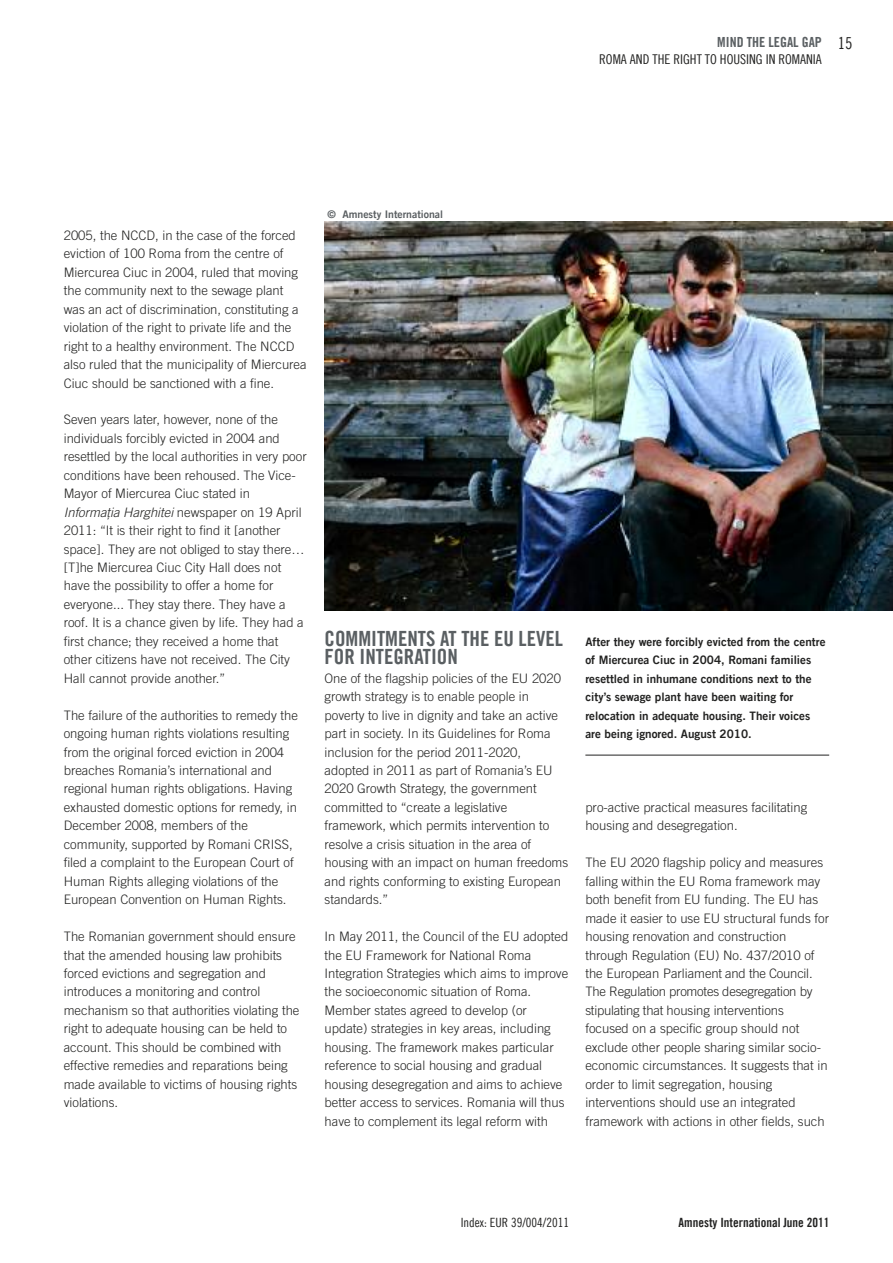
<style>
.page{position:relative;width:893px;height:1263px;background:#fff}
.page>*{position:absolute;margin:0;border:0;box-sizing:border-box;transform-origin:0 0}
.t1{font:21px/18.5px "Amnesty Trade Gothic Bd Cn 20";color:#5a5f62}
.t2{font:16.5px "Amnesty Trade Gothic Cn 18";color:#222221}
.t3{font:13.95px "Amnesty Trade Gothic Bd Cn 20";color:#5a5f62}
.t4{font:13.5px "Amnesty Trade Gothic Cn 18";color:#222221}
.t5{font:300 13.05px/18.5px "Amnesty Trade Gothic";color:#222221}
.t6{font:12.75px "Amnesty Trade Gothic Bd Cn 20";color:#222221}
.t7{font:12.75px "Amnesty Trade Gothic Cn 18";color:#222221}
.t8{font:11.7px/18.5px "Amnesty Trade Gothic Bd 2";color:#222221}
.t9{font:10.5px "Amnesty Trade Gothic Bd 2";color:#5a5f62}
.s1{font-style:italic}
</style>
<div class="page">
<img style="left:325px;top:221px;width:568px;height:389px">
<hr style="left:585px;top:755px;width:244px;height:1px;background:#222221">
<p class="t3" style="left:717px;top:33px;width:106px">MIND THE LEGAL GAP</p>
<p class="t4" style="left:599px;top:50px;width:224px">ROMA AND THE RIGHT TO HOUSING IN ROMANIA</p>
<p class="t2" style="left:838px;top:33px;width:16px">15</p>
<p class="t5" style="left:64px;top:226px;width:244px">2005, the NCCD, in the case of the forced eviction of 100 Roma from the centre of Miercurea Ciuc in 2004, ruled that moving the community next to the sewage plant was an act of discrimination, constituting a violation of the right to private life and the right to a healthy environment. The NCCD also ruled that the municipality of Miercurea Ciuc should be sanctioned with a fine.</p>
<p class="t5" style="left:64px;top:410px;width:244px">Seven years later, however, none of the individuals forcibly evicted in 2004 and resettled by the local authorities in very poor conditions have been rehoused. The Vice-Mayor of Miercurea Ciuc stated in <span class="s1">Informaţia Harghitei</span> newspaper on 19 April 2011: “It is their right to find it [another space]. They are not obliged to stay there… [T]he Miercurea Ciuc City Hall does not have the possibility to offer a home for everyone... They stay there. They have a roof. It is a chance given by life. They had a first chance; they received a home that other citizens have not received. The City Hall cannot provide another.”</p>
<p class="t5" style="left:64px;top:705px;width:236px">The failure of the authorities to remedy the ongoing human rights violations resulting from the original forced eviction in 2004 breaches Romania’s international and regional human rights obligations. Having exhausted domestic options for remedy, in December 2008, members of the community, supported by Romani CRISS, filed a complaint to the European Court of Human Rights alleging violations of the European Convention on Human Rights.</p>
<p class="t5" style="left:64px;top:927px;width:237px">The Romanian government should ensure that the amended housing law prohibits forced evictions and segregation and introduces a monitoring and control mechanism so that authorities violating the right to adequate housing can be held to account. This should be combined with effective remedies and reparations being made available to victims of housing rights violations.</p>
<p class="t9" style="left:328px;top:207px;width:117px">© Amnesty International</p>
<h1 class="t1" style="left:325px;top:629px;width:240px">COMMITMENTS AT THE EU LEVEL<br>FOR INTEGRATION</h1>
<p class="t5" style="left:325px;top:669px;width:245px">One of the flagship policies of the EU 2020 growth strategy is to enable people in poverty to live in dignity and take an active part in society. In its Guidelines for Roma inclusion for the period 2011-2020, adopted in 2011 as part of Romania’s EU 2020 Growth Strategy, the government committed to “create a legislative framework, which permits intervention to resolve a crisis situation in the area of housing with an impact on human freedoms and rights conforming to existing European standards.”</p>
<p class="t5" style="left:325px;top:927px;width:245px">In May 2011, the Council of the EU adopted the EU Framework for National Roma Integration Strategies which aims to improve the socioeconomic situation of Roma.<br>Member states agreed to develop (or update) strategies in key areas, including housing. The framework makes particular reference to social housing and gradual housing desegregation and aims to achieve better access to services. Romania will thus have to complement its legal reform with</p>
<p class="t8" style="left:585px;top:632px;width:242px">After they were forcibly evicted from the centre of Miercurea Ciuc in 2004, Romani families resettled in inhumane conditions next to the city’s sewage plant have been waiting for relocation in adequate housing. Their voices are being ignored. August 2010.</p>
<p class="t5" style="left:585px;top:798px;width:223px">pro-active practical measures facilitating housing and desegregation.</p>
<p class="t5" style="left:585px;top:853px;width:245px">The EU 2020 flagship policy and measures falling within the EU Roma framework may both benefit from EU funding. The EU has made it easier to use EU structural funds for housing renovation and construction through Regulation (EU) No. 437/2010 of the European Parliament and the Council.<br>The Regulation promotes desegregation by stipulating that housing interventions focused on a specific group should not exclude other people sharing similar socio&shy;economic circumstances. It suggests that in order to limit segregation, housing interventions should use an integrated framework with actions in other fields, such</p>
<p class="t7" style="left:461px;top:1214px;width:110px">INDEX: EUR 39/004/2011</p>
<p class="t6" style="left:679px;top:1214px;width:152px">AMNESTY INTERNATIONAL JUNE 2011</p>
</div>
